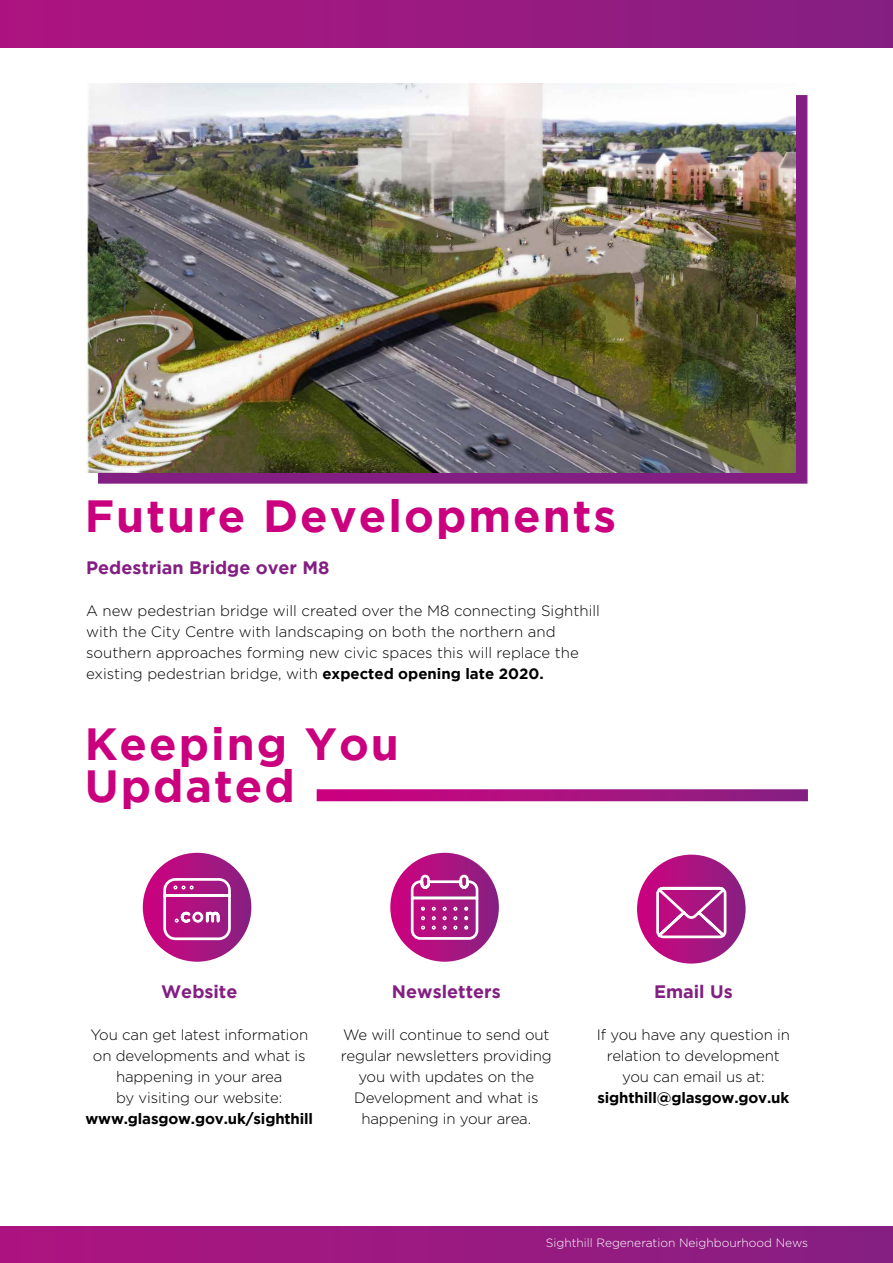
<style>
.page{position:relative;width:893px;height:1263px;background:#fff}
.page>*{position:absolute;margin:0;border:0;box-sizing:border-box;transform-origin:0 0}
.t1{font:700 45px/42px "Gotham";letter-spacing:.045em;color:#ca007f}
.t2{font:700 18px "Gotham";color:#831f82}
.t3{font:300 15px/21px "Gotham";letter-spacing:-.01em;color:#000;text-align:center}
.t4{font:700 15px "Gotham";letter-spacing:-.01em;color:#000}
.t5{font:300 12px "Gotham";color:#fff}
.s1{font-weight:700}
</style>
<div class="page">
<div style="left:0;top:1227px;width:893px;height:36px;background:linear-gradient(to right,#ae1480,#861f82)"></div>
<div style="left:0;top:0;width:893px;height:47px;background:linear-gradient(to right,#ae1480,#852082)"></div>
<div style="left:637px;top:855px;width:109px;height:108px;background:linear-gradient(to right,#cf017f,#8a2684);border-radius:54px"></div>
<div style="left:390px;top:853px;width:109px;height:109px;background:linear-gradient(to right,#d00681,#892483);border-radius:54px"></div>
<div style="left:143px;top:853px;width:108px;height:109px;background:linear-gradient(to right,#d00480,#892382);border-radius:54px"></div>
<div style="left:98px;top:95px;width:709px;height:388px;background:#831f82"></div>
<img style="left:86px;top:84px;width:710px;height:388px">
<svg style="left:317px;top:789px;width:491px;height:12px"></svg>
<svg style="left:162px;top:877px;width:70px;height:64px"></svg>
<svg style="left:655px;top:885px;width:73px;height:54px"></svg>
<svg style="left:409px;top:873px;width:71px;height:68px"></svg>
<h1 class="t1" style="left:85px;top:494px;width:533px">Future Developments</h1>
<p class="t2" style="left:86px;top:557px;width:245px">Pedestrian Bridge over M8</p>
<p class="t3" style="left:86px;top:600px;width:515px;text-align:left">A new pedestrian bridge will created over the M8 connecting Sighthill with the City Centre with landscaping on both the northern and southern approaches forming new civic spaces this will replace the existing pedestrian bridge, with <span class="s1">expected opening late 2020.</span></p>
<h1 class="t1" style="left:85px;top:721px;width:316px">Keeping You<br>Updated</h1>
<p class="t2" style="left:161px;top:981px;width:78px">Website</p>
<p class="t3" style="left:90px;top:1023px;width:219px">You can get latest information on developments and what is happening in your area<br>by visiting our website:</p>
<p class="t4" style="left:85px;top:1109px;width:229px">www.glasgow.gov.uk/sighthill</p>
<p class="t2" style="left:392px;top:981px;width:110px">Newsletters</p>
<p class="t3" style="left:341px;top:1023px;width:212px">We will continue to send out regular newsletters providing you with updates on the<br>Development and what is happening in your area.</p>
<p class="t2" style="left:654px;top:981px;width:80px">Email Us</p>
<p class="t3" style="left:597px;top:1024px;width:194px">If you have any question in relation to development you can email us at:</p>
<p class="t4" style="left:597px;top:1089px;width:193px">sighthill@glasgow.gov.uk</p>
<p class="t5" style="left:546px;top:1236px;width:264px">Sighthill Regeneration Neighbourhood News</p>
</div>
